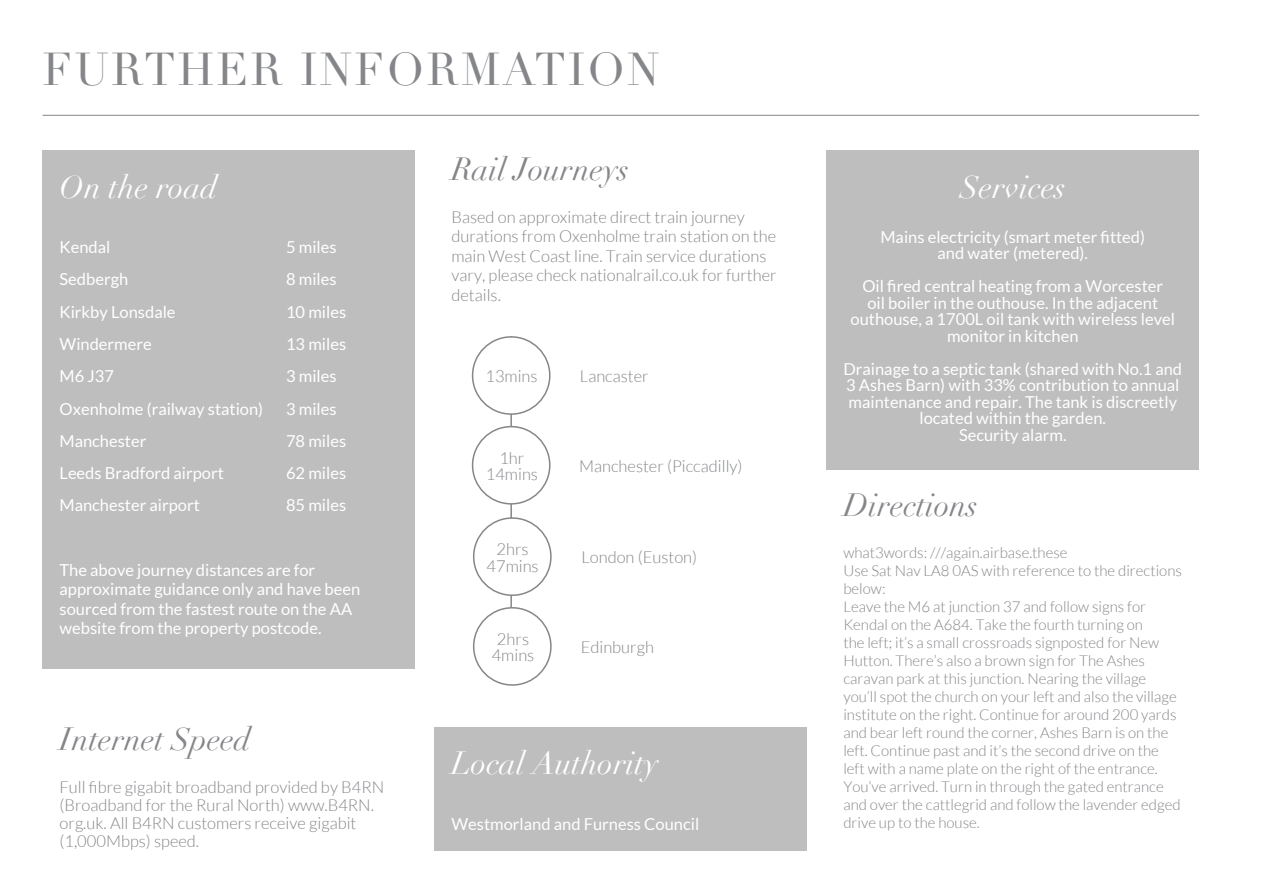
<style>
.page{position:relative;width:1263px;height:893px;background:#fff}
.page>*{position:absolute;margin:0;border:0;box-sizing:border-box;transform-origin:0 0}
.t1{font:45px "Didot";letter-spacing:.05em;color:#858689}
.t2{font:italic 31.5px "Didot";color:#858689}
.t3{font:italic 31.5px "Didot";color:#fff}
.t4{font:16.5px/16.5px "Lato";color:#fff;text-align:center}
.t5{font:300 16.5px/19.5px "Lato";color:#858689;text-align:center}
.t6{font:300 15px/18px "Lato";color:#858689}
</style>
<div class="page">
<hr style="left:510px;top:336px;width:2px;height:279px;background:#858689">
<div style="left:43px;top:151px;width:372px;height:518px;background:#bebebe"></div>
<hr style="left:43px;top:115px;width:1156px;height:1px;background:#858689">
<div style="left:473px;top:337px;width:77px;height:77px;background:#fff;border-radius:50%"></div>
<div style="left:472px;top:336px;width:78px;height:79px;border:2px solid #858689;border-radius:50%"></div>
<div style="left:473px;top:427px;width:77px;height:77px;background:#fff;border-radius:50%"></div>
<div style="left:472px;top:426px;width:78px;height:79px;border:2px solid #858689;border-radius:50%"></div>
<div style="left:434px;top:727px;width:373px;height:123px;background:#bebebe"></div>
<div style="left:474px;top:518px;width:77px;height:77px;background:#fff;border-radius:50%"></div>
<div style="left:473px;top:517px;width:79px;height:79px;border:2px solid #858689;border-radius:50%"></div>
<div style="left:474px;top:608px;width:77px;height:77px;background:#fff;border-radius:50%"></div>
<div style="left:473px;top:607px;width:79px;height:79px;border:2px solid #858689;border-radius:50%"></div>
<div style="left:826px;top:151px;width:373px;height:319px;background:#bebebe"></div>
<h1 class="t1" style="left:43px;top:42px;width:619px">FURTHER INFORMATION</h1>
<h2 class="t3" style="left:60px;top:168px;width:160px">On the road</h2>
<p class="t4" style="left:60px;top:239px;width:52px">Kendal</p>
<p class="t4" style="left:286px;top:239px;width:52px">5 miles</p>
<p class="t4" style="left:60px;top:271px;width:70px">Sedbergh</p>
<p class="t4" style="left:286px;top:271px;width:52px">8 miles</p>
<p class="t4" style="left:60px;top:303px;width:118px">Kirkby Lonsdale</p>
<p class="t4" style="left:286px;top:303px;width:62px">10 miles</p>
<p class="t4" style="left:60px;top:336px;width:94px">Windermere</p>
<p class="t4" style="left:286px;top:336px;width:62px">13 miles</p>
<p class="t4" style="left:60px;top:368px;width:56px">M6 J37</p>
<p class="t4" style="left:286px;top:368px;width:52px">3 miles</p>
<p class="t4" style="left:60px;top:400px;width:205px">Oxenholme (railway station)</p>
<p class="t4" style="left:286px;top:400px;width:52px">3 miles</p>
<p class="t4" style="left:60px;top:432px;width:88px">Manchester</p>
<p class="t4" style="left:286px;top:432px;width:62px">78 miles</p>
<p class="t4" style="left:60px;top:465px;width:166px">Leeds Bradford airport</p>
<p class="t4" style="left:286px;top:465px;width:62px">62 miles</p>
<p class="t4" style="left:60px;top:497px;width:142px">Manchester airport</p>
<p class="t4" style="left:286px;top:497px;width:62px">85 miles</p>
<p class="t4" style="left:60px;top:560px;width:302px;line-height:19.5px;text-align:left">The above journey distances are for approximate guidance only and have been sourced from the fastest route on the AA website from the property postcode.</p>
<h2 class="t2" style="left:60px;top:719px;width:193px">Internet Speed</h2>
<p class="t5" style="left:60px;top:778px;width:326px;line-height:18px;text-align:left">Full fibre gigabit broadband provided by B4RN (Broadband for the Rural North) www.B4RN. org.uk. All B4RN customers receive gigabit (1,000Mbps) speed.</p>
<h2 class="t2" style="left:451px;top:149px;width:179px">Rail Journeys</h2>
<p class="t5" style="left:451px;top:207px;width:327px;text-align:left">Based on approximate direct train journey durations from Oxenholme train station on the main West Coast line. Train service durations vary, please check nationalrail.co.uk for further details.</p>
<p class="t5" style="left:485px;top:367px;width:54px">13mins</p>
<p class="t5" style="left:486px;top:450px;width:54px;line-height:16.5px">1hr<br>14mins</p>
<p class="t5" style="left:486px;top:541px;width:54px;line-height:16.5px">2hrs<br>47mins</p>
<p class="t5" style="left:492px;top:631px;width:44px;line-height:16.5px">2hrs<br>4mins</p>
<p class="t5" style="left:580px;top:367px;width:70px">Lancaster</p>
<p class="t5" style="left:579px;top:456px;width:165px">Manchester (Piccadilly)</p>
<p class="t5" style="left:581px;top:548px;width:117px">London (Euston)</p>
<p class="t5" style="left:581px;top:637px;width:75px">Edinburgh</p>
<h2 class="t3" style="left:451px;top:744px;width:209px">Local Authority</h2>
<p class="t4" style="left:451px;top:815px;width:249px">Westmorland and Furness Council</p>
<h2 class="t3" style="left:960px;top:168px;width:107px">Services</h2>
<p class="t4" style="left:880px;top:228px;width:266px">Mains electricity (smart meter fitted) and water (metered).</p>
<p class="t4" style="left:850px;top:278px;width:326px">Oil fired central heating from a Worcester<br>oil boiler in the outhouse. In the adjacent outhouse, a 1700L oil tank with wireless level monitor in kitchen</p>
<p class="t4" style="left:843px;top:360px;width:340px">Drainage to a septic tank (shared with No.1 and 3 Ashes Barn) with 33% contribution to annual maintenance and repair. The tank is discreetly located within the garden.<br>Security alarm.</p>
<h2 class="t2" style="left:843px;top:486px;width:136px">Directions</h2>
<p class="t6" style="left:843px;top:544px;width:340px">what3words: ///again.airbase.these<br>Use Sat Nav LA8 0AS with reference to the directions below:<br>Leave the M6 at junction 37 and follow signs for Kendal on the A684. Take the fourth turning on<br>the left; it’s a small crossroads signposted for New Hutton. There’s also a brown sign for The Ashes caravan park at this junction. Nearing the village you’ll spot the church on your left and also the village institute on the right. Continue for around 200 yards and bear left round the corner, Ashes Barn is on the left. Continue past and it’s the second drive on the left with a name plate on the right of the entrance.<br>You’ve arrived. Turn in through the gated entrance and over the cattlegrid and follow the lavender edged drive up to the house.</p>
</div>
